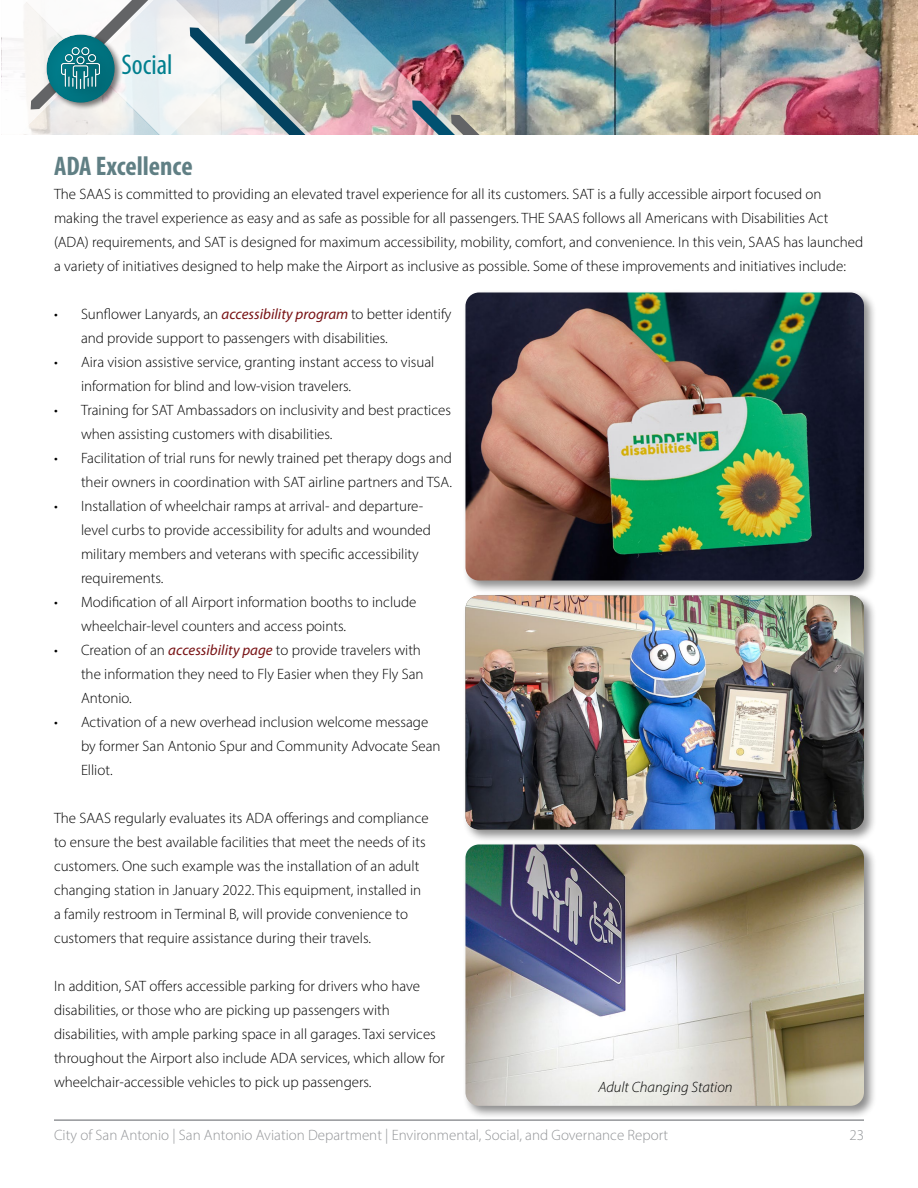
<style>
.page{position:relative;width:918px;height:1188px;background:#fff}
.page>*{position:absolute;margin:0;border:0;box-sizing:border-box;transform-origin:0 0}
.t1{font:condensed 28.5px "Myriad Pro";color:#007f8e}
.t2{font:700 condensed 27px "Myriad Pro";color:#607f84}
.t3{font:300 15px/24px "Myriad Pro";color:#000}
.t4{font:300 15px "Myriad Pro";color:#939598}
.t5{font:italic 300 15px "Myriad Pro";color:#000}
.s1{font-weight:400;font-style:italic;color:#781214}
</style>
<div class="page">
<img style="left:617px;top:0;width:301px;height:135px">
<hr style="left:54px;top:1119px;width:810px;height:2px;background:#939598">
<img style="left:503px;top:0;width:114px;height:100px">
<svg style="left:471px;top:0;width:32px;height:100px;background:#88afb1"></svg>
<svg style="left:1px;top:37px;width:189px;height:98px;fill:#efefec"></svg>
<img style="left:415px;top:100px;width:219px;height:35px">
<svg style="left:190px;top:109px;width:225px;height:26px;background:#ccbcbf"></svg>
<img style="left:2px;top:0;width:469px;height:109px">
<div style="left:45px;top:32px;width:78px;height:79px;background:#000;opacity:.5"></div>
<div style="left:33px;top:24px;width:96px;height:79px;background:#000;opacity:.2"></div>
<div style="left:56px;top:42px;width:61px;height:63px;background:#000;opacity:.45"></div>
<img style="left:62px;top:47px;width:38px;height:42px">
<div style="left:462px;top:289px;width:415px;height:305px;background:#000;opacity:.45"></div>
<img style="left:465px;top:292px;width:399px;height:288px">
<div style="left:462px;top:592px;width:415px;height:251px;background:#000;opacity:.45"></div>
<img style="left:465px;top:596px;width:399px;height:234px">
<div style="left:462px;top:841px;width:415px;height:278px;background:#000;opacity:.45"></div>
<img style="left:465px;top:844px;width:399px;height:262px">
<h1 class="t1" style="left:122px;top:48px;width:53px">Social</h1>
<h2 class="t2" style="left:54px;top:149px;width:140px">ADA Excellence</h2>
<p class="t3" style="left:54px;top:182px;width:811px">The SAAS is committed to providing an elevated travel experience for all its customers. SAT is a fully accessible airport focused on making the travel experience as easy and as safe as possible for all passengers. THE SAAS follows all Americans with Disabilities Act (ADA) requirements, and SAT is designed for maximum accessibility, mobility, comfort, and convenience. In this vein, SAAS has launched a variety of initiatives designed to help make the Airport as inclusive as possible. Some of these improvements and initiatives include:</p>
<p class="t3" style="left:81px;top:302px;width:372px;text-indent:-27px">• Sunflower Lanyards, an <span class="s1">accessibility program</span> to better identify and provide support to passengers with disabilities.</p>
<p class="t3" style="left:81px;top:350px;width:355px;text-indent:-27px">• Aira vision assistive service, granting instant access to visual information for blind and low-vision travelers.</p>
<p class="t3" style="left:81px;top:398px;width:371px;text-indent:-27px">• Training for SAT Ambassadors on inclusivity and best practices when assisting customers with disabilities.</p>
<p class="t3" style="left:54px;top:446px;width:399px;text-align:right">• Facilitation of trial runs for newly trained pet therapy dogs and their owners in coordination with SAT airline partners and TSA.</p>
<p class="t3" style="left:81px;top:494px;width:352px;text-indent:-27px">• Installation of wheelchair ramps at arrival- and departure&shy;level curbs to provide accessibility for adults and wounded military members and veterans with specific accessibility requirements.</p>
<p class="t3" style="left:81px;top:590px;width:337px;text-indent:-27px">• Modification of all Airport information booths to include wheelchair-level counters and access points.</p>
<p class="t3" style="left:81px;top:638px;width:344px;text-indent:-27px">• Creation of an <span class="s1">accessibility page</span> to provide travelers with the information they need to Fly Easier when they Fly San<br>Antonio.</p>
<p class="t3" style="left:81px;top:710px;width:361px;text-indent:-27px">• Activation of a new overhead inclusion welcome message by former San Antonio Spur and Community Advocate Sean<br>Elliot.</p>
<p class="t3" style="left:54px;top:806px;width:376px">The SAAS regularly evaluates its ADA offerings and compliance to ensure the best available facilities that meet the needs of its customers. One such example was the installation of an adult changing station in January 2022. This equipment, installed in a family restroom in Terminal B, will provide convenience to customers that require assistance during their travels.</p>
<p class="t3" style="left:54px;top:974px;width:392px">In addition, SAT offers accessible parking for drivers who have disabilities, or those who are picking up passengers with disabilities, with ample parking space in all garages. Taxi services throughout the Airport also include ADA services, which allow for wheelchair-accessible vehicles to pick up passengers.</p>
<p class="t5" style="left:598px;top:1078px;width:136px">Adult Changing Station</p>
<p class="t4" style="left:54px;top:1126px;width:616px">City of San Antonio | San Antonio Aviation Department | Environmental, Social, and Governance Report</p>
<p class="t4" style="left:849px;top:1126px;width:16px">23</p>
</div>
